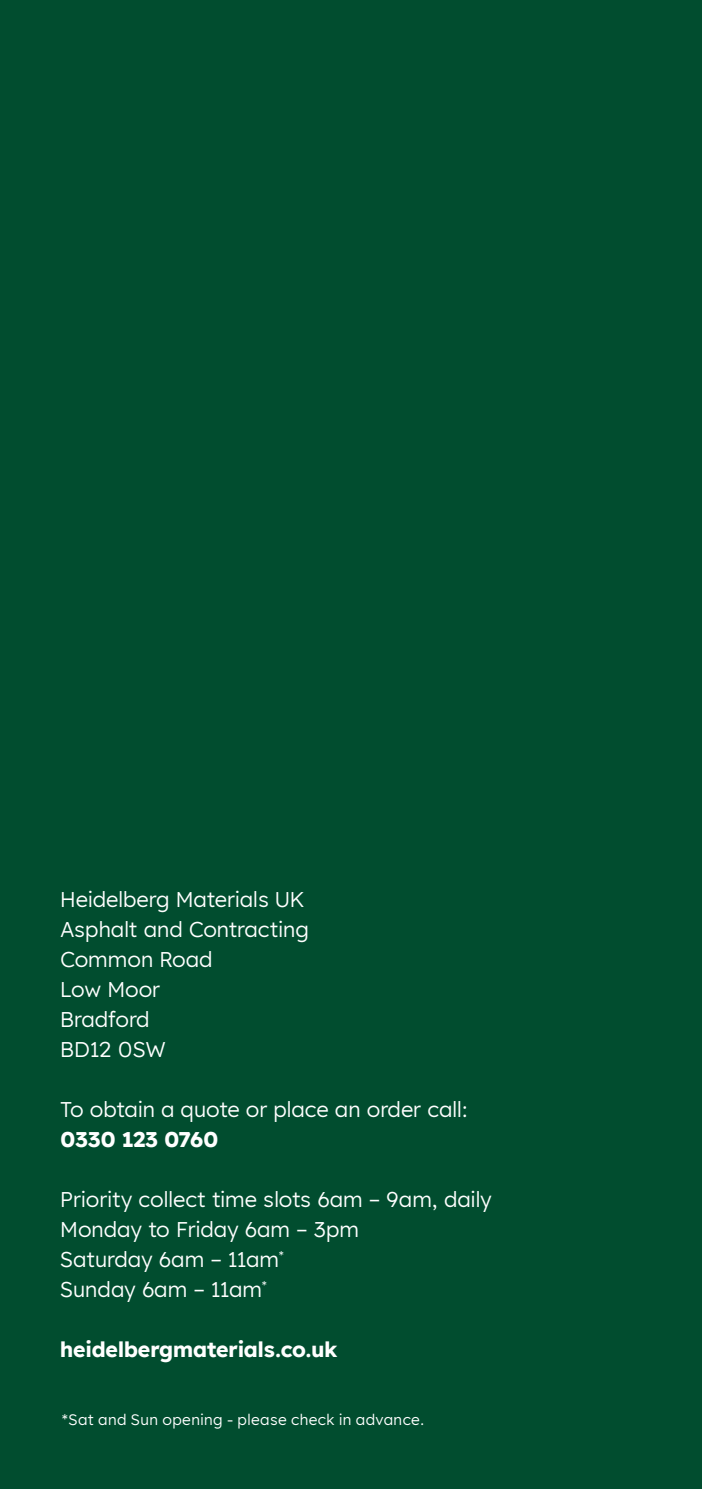
<style>
.page{position:relative;width:702px;height:1489px;background:#fff}
.page>*{position:absolute;margin:0;border:0;box-sizing:border-box;transform-origin:0 0}
.t1{font:21.25px/30px "Lexend HM";color:#fff}
.t2{font:700 21.25px "Lexend HM";color:#fff}
.t3{font:15px "Lexend HM";letter-spacing:.025em;color:#fff}
</style>
<div class="page">
<div style="left:0;top:0;width:702px;height:1488px;background:#014d2f"></div>
<p class="t1" style="left:60px;top:882px;width:250px">Heidelberg Materials UK<br>Asphalt and Contracting<br>Common Road<br>Low Moor<br>Bradford<br>BD12 0SW</p>
<p class="t1" style="left:60px;top:1092px;width:409px">To obtain a quote or place an order call:</p>
<p class="t2" style="left:60px;top:1121px;width:160px">0330 123 0760</p>
<p class="t1" style="left:60px;top:1182px;width:433px">Priority collect time slots 6am – 9am, daily<br>Monday to Friday 6am – 3pm<br>Saturday 6am – 11am<sup>*<br></sup>Sunday 6am – 11am<sup>*</sup></p>
<p class="t2" style="left:60px;top:1331px;width:279px">heidelbergmaterials.co.uk</p>
<p class="t3" style="left:62px;top:1408px;width:364px">*Sat and Sun opening - please check in advance.</p>
</div>
